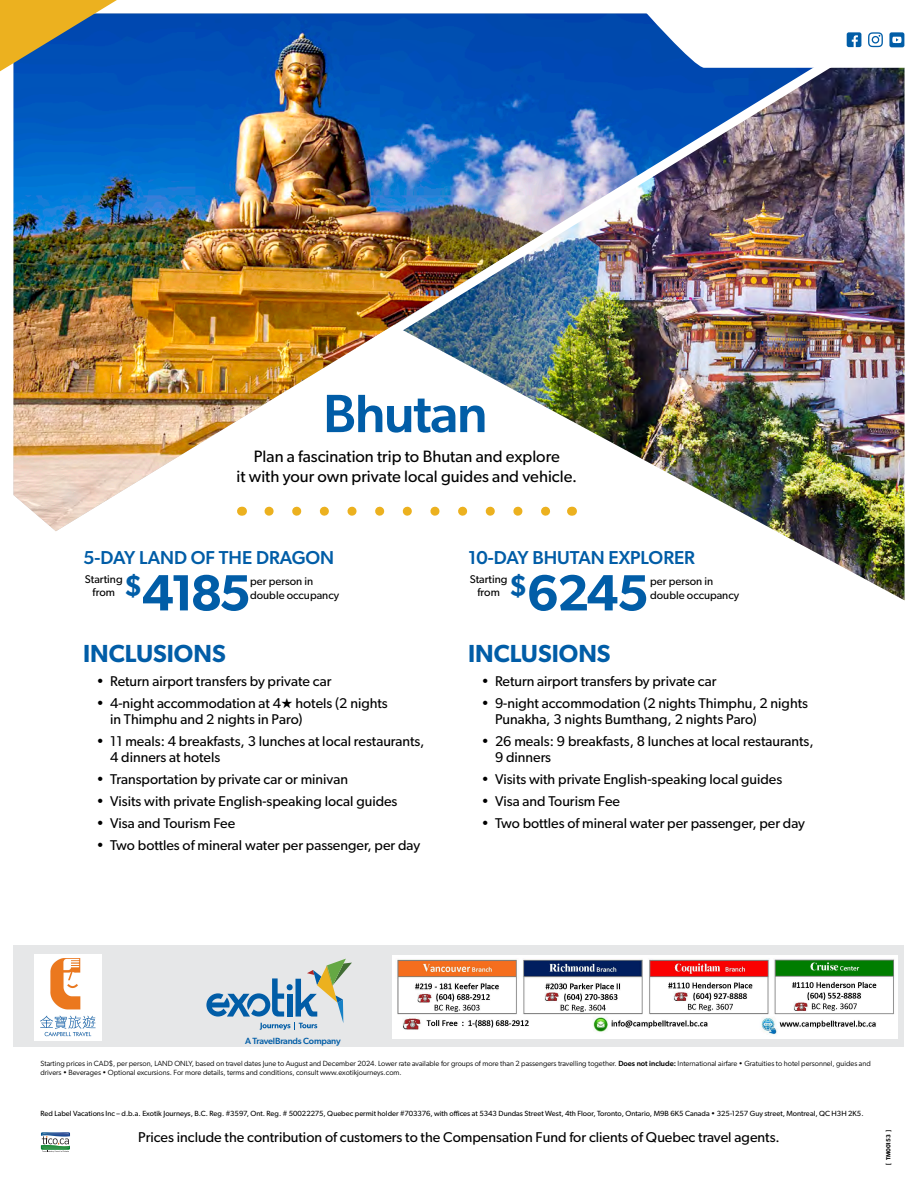
<style>
.page{position:relative;width:918px;height:1188px;background:#fff}
.page>*{position:absolute;margin:0;border:0;box-sizing:border-box;transform-origin:0 0}
.t1{font:500 54px "Gibson";letter-spacing:-.02em;color:#015da7}
.t2{font:600 51px "Gibson";letter-spacing:-.06em;color:#015da7}
.Hotel{font:600 24.75px "Gibson";color:#015da7}
.Hotel-2{font:500 18.75px "Gibson";color:#015da7}
.Hotel-3{font:16.5px/19.5px "Gibson";color:#000;text-align:center}
.t3{font:14.25px "Gibson";color:#000}
.t4{font:14.1px/15.9px "Gibson";color:#000}
.Hotel-4{font:11.25px/13.5px "Gibson";color:#000;text-align:center}
.Basebar{font:500 9px "Gibson";letter-spacing:-.02em;color:#015da7}
.t5{font:7.5px/9px "Gibson";color:#000}
.t6{font:7.5px "Gibson";color:#000}
.t7{font:600 6px "Gibson";color:#000}
.s1{font-weight:500}
</style>
<div class="page">
<img style="left:776px;top:531px;width:128px;height:69px">
<img style="left:820px;top:68px;width:84px;height:463px">
<img style="left:14px;top:14px;width:806px;height:517px">
<svg style="left:0;top:0;width:117px;height:71px;background:#7c836b"></svg>
<svg style="left:635px;top:13px;width:270px;height:55px"></svg>
<img style="left:41px;top:1132px;width:29px;height:3px">
<img style="left:42px;top:1133px;width:27px;height:2px">
<svg style="left:41px;top:1135px;width:29px;height:17px"></svg>
<img style="left:42px;top:1145px;width:27px;height:4px">
<div style="left:14px;top:945px;width:890px;height:102px;background:#e6e7e8"></div>
<svg style="left:269px;top:507px;width:289px;height:9px"></svg>
<img style="left:358px;top:51px;width:484px;height:306px">
<svg style="left:206px;top:959px;width:146px;height:71px"></svg>
<img style="left:34px;top:954px;width:68px;height:86px">
<img style="left:393px;top:956px;width:505px;height:82px">
<p class="t1" style="left:323px;top:381px;width:166px">Bhutan</p>
<p class="Hotel-3" style="left:236px;top:446px;width:342px">Plan a fascination trip to Bhutan and explore<br>it with your own private local guides and vehicle.</p>
<p class="Hotel-2" style="left:83px;top:546px;width:253px">5-DAY LAND OF THE DRAGON</p>
<p class="Hotel-4" style="left:85px;top:572px;width:39px">Starting from</p>
<p class="t2" style="left:124px;top:562px;width:128px"><sup>$</sup>4185</p>
<p class="Hotel-4" style="left:250px;top:575px;width:90px;text-align:left">per person in double occupancy</p>
<p class="Hotel" style="left:83px;top:638px;width:144px">INCLUSIONS</p>
<p class="t4" style="left:97px;top:673px;width:236px">• Return airport transfers by private car</p>
<p class="t4" style="left:110px;top:695px;width:279px;text-indent:-14px">• 4-night accommodation at 4★ hotels (2 nights in Thimphu and 2 nights in Paro)</p>
<p class="t4" style="left:110px;top:733px;width:316px;text-indent:-14px">• 11 meals: 4 breakfasts, 3 lunches at local restaurants,<br>4 dinners at hotels</p>
<p class="t4" style="left:97px;top:771px;width:253px">• Transportation by private car or minivan</p>
<p class="t4" style="left:97px;top:793px;width:302px">• Visits with private English-speaking local guides</p>
<p class="t4" style="left:97px;top:815px;width:140px">• Visa and Tourism Fee</p>
<p class="t4" style="left:97px;top:837px;width:325px">• Two bottles of mineral water per passenger, per day</p>
<p class="Hotel-2" style="left:468px;top:546px;width:228px">10-DAY BHUTAN EXPLORER</p>
<p class="Hotel-4" style="left:470px;top:572px;width:39px">Starting from</p>
<p class="t2" style="left:509px;top:562px;width:142px"><sup>$</sup>6245</p>
<p class="Hotel-4" style="left:650px;top:575px;width:90px;text-align:left">per person in double occupancy</p>
<p class="Hotel" style="left:468px;top:638px;width:144px">INCLUSIONS</p>
<p class="t4" style="left:482px;top:673px;width:236px">• Return airport transfers by private car</p>
<p class="t4" style="left:495px;top:695px;width:315px;text-indent:-14px">• 9-night accommodation (2 nights Thimphu, 2 nights<br>Punakha, 3 nights Bumthang, 2 nights Paro)</p>
<p class="t4" style="left:495px;top:733px;width:320px;text-indent:-14px">• 26 meals: 9 breakfasts, 8 lunches at local restaurants,<br>9 dinners</p>
<p class="t4" style="left:482px;top:771px;width:302px">• Visits with private English-speaking local guides</p>
<p class="t4" style="left:482px;top:793px;width:140px">• Visa and Tourism Fee</p>
<p class="t4" style="left:482px;top:815px;width:325px">• Two bottles of mineral water per passenger, per day</p>
<p class="Basebar" style="left:245px;top:1035px;width:97px">A TravelBrands Company</p>
<p class="t5" style="left:40px;top:1059px;width:832px">Starting prices in CAD$, per person, LAND ONLY, based on travel dates June to August and December 2024. Lower rate available for groups of more than 2 passengers travelling together. <span class="s1">Does not include:</span> International airfare • Gratuities to hotel personnel, guides and drivers • Beverages • Optional excursions. For more details, terms and conditions, consult www.exotikjourneys.com.</p>
<p class="t6" style="left:40px;top:1109px;width:825px">Red Label Vacations Inc – d.b.a. Exotik Journeys, B.C. Reg. #3597, Ont. Reg. # 50022275, Quebec permit holder #703376, with offices at 5343 Dundas Street West, 4th Floor, Toronto, Ontario, M9B 6K5 Canada • 325-1257 Guy street, Montreal, QC H3H 2K5.</p>
<p class="t3" style="left:138px;top:1129px;width:643px">Prices include the contribution of customers to the Compensation Fund for clients of Quebec travel agents.</p>
<p class="t7" style="left:885px;top:1165px;width:36px;rotate:-90deg">[ TM00153 ]</p>
</div>
